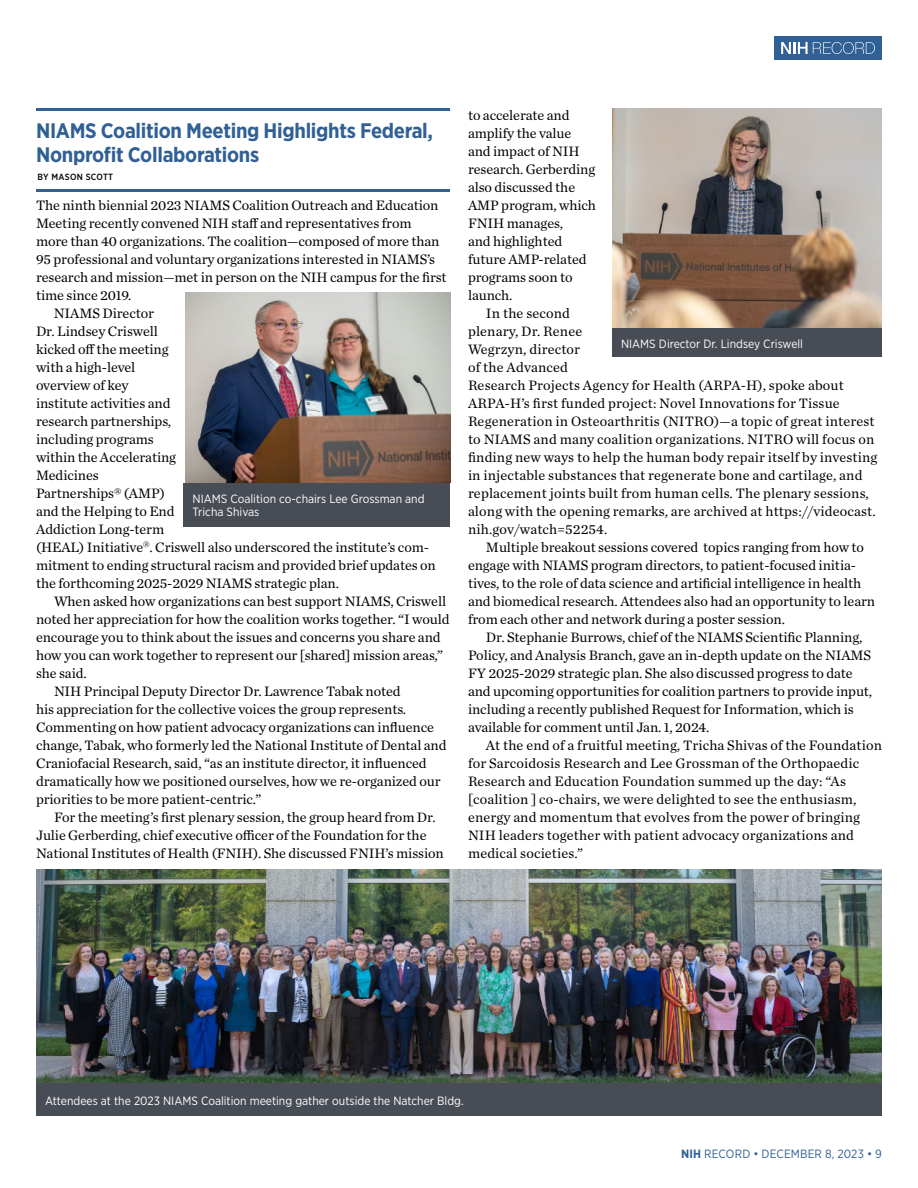
<style>
.page{position:relative;width:918px;height:1188px;background:#fff}
.page>*{position:absolute;margin:0;border:0;box-sizing:border-box;transform-origin:0 0}
.Head_1_Line_Rules_with_byline{font:700 21px/24px "Gotham Narrow";letter-spacing:-.015em;color:#316094}
.Body_1{font:14.25px/18px "Chronicle Text G1";letter-spacing:-.005em;color:#000}
.Body_1_paragraph_1{font:14.25px/18px "Chronicle Text G1";letter-spacing:-.005em;color:#000}
.Photo_caption_reverse{font:12px/13.5px "Gotham Narrow";color:#fff}
.t1{font:12px "Gotham Narrow";letter-spacing:.01em;color:#316094}
.Byline{font:500 9px "Gotham Narrow";letter-spacing:.03em;color:#000}
.s1{font-weight:700}
</style>
<div class="page">
<div style="left:774px;top:36px;width:108px;height:24px;background:#316094"></div>
<svg style="left:781px;top:42px;width:94px;height:12px"></svg>
<hr style="left:36px;top:108px;width:414px;height:3px;background:#316094">
<hr style="left:36px;top:189px;width:414px;height:3px;background:#316094">
<img style="left:36px;top:869px;width:846px;height:215px">
<div style="left:36px;top:1084px;width:846px;height:32px;background:#474c55"></div>
<img style="left:185px;top:292px;width:265px;height:191px">
<img style="left:612px;top:108px;width:270px;height:220px">
<div style="left:184px;top:483px;width:266px;height:43px;background:#474c55"></div>
<div style="left:612px;top:328px;width:270px;height:29px;background:#474c55"></div>
<p class="Head_1_Line_Rules_with_byline" style="left:36px;top:118px;width:399px">NIAMS Coalition Meeting Highlights Federal,<br>Nonprofit Collaborations</p>
<p class="Byline" style="left:38px;top:171px;width:77px">BY MASON SCOTT</p>
<p class="Body_1_paragraph_1" style="left:36px;top:195px;width:412px">The ninth biennial 2023 NIAMS Coalition Outreach and Education Meeting recently convened NIH staff and representatives from more than 40 organizations. The coalition—composed of more than 95 professional and voluntary organizations interested in NIAMS’s research and mission—met in person on the NIH campus for the first time since 2019.</p>
<p class="Body_1" style="left:36px;top:303px;width:401px;text-indent:18px">NIAMS Director<br>Dr. Lindsey Criswell<br>kicked off the meeting<br>with a high-level<br>overview of key<br>institute activities and<br>research partnerships,<br>including programs<br>within the Accelerating<br>Medicines<br>Partnerships® (AMP)<br>and the Helping to End<br>Addiction Long-term<br>(HEAL) Initiative<sup>®</sup>. Criswell also underscored the institute’s com&shy;mitment to ending structural racism and provided brief updates on the forthcoming 2025-2029 NIAMS strategic plan.</p>
<p class="Body_1" style="left:36px;top:591px;width:415px;text-indent:18px">When asked how organizations can best support NIAMS, Criswell noted her appreciation for how the coalition works together. “I would encourage you to think about the issues and concerns you share and how you can work together to represent our [shared] mission areas,” she said.</p>
<p class="Body_1" style="left:36px;top:681px;width:412px;text-indent:18px">NIH Principal Deputy Director Dr. Lawrence Tabak noted<br>his appreciation for the collective voices the group represents.<br>Commenting on how patient advocacy organizations can influence change, Tabak, who formerly led the National Institute of Dental and Craniofacial Research, said, “as an institute director, it influenced dramatically how we positioned ourselves, how we re-organized our priorities to be more patient-centric.”</p>
<p class="Body_1" style="left:36px;top:807px;width:409px;text-indent:18px">For the meeting’s first plenary session, the group heard from Dr.<br>Julie Gerberding, chief executive officer of the Foundation for the<br>National Institutes of Health (FNIH). She discussed FNIH’s mission</p>
<p class="Photo_caption_reverse" style="left:193px;top:491px;width:233px">NIAMS Coalition co-chairs Lee Grossman and<br>Tricha Shivas</p>
<p class="Body_1" style="left:468px;top:105px;width:130px">to accelerate and amplify the value and impact of NIH research. Gerberding also discussed the<br>AMP program, which<br>FNIH manages,<br>and highlighted future AMP-related programs soon to launch.</p>
<p class="Body_1" style="left:468px;top:303px;width:411px;text-indent:18px">In the second<br>plenary, Dr. Renee<br>Wegrzyn, director<br>of the Advanced<br>Research Projects Agency for Health (ARPA-H), spoke about ARPA-H’s first funded project: Novel Innovations for Tissue Regeneration in Osteoarthritis (NITRO)—a topic of great interest to NIAMS and many coalition organizations. NITRO will focus on finding new ways to help the human body repair itself by investing in injectable substances that regenerate bone and cartilage, and replacement joints built from human cells. The plenary sessions, along with the opening remarks, are archived at https://videocast. nih.gov/watch=52254.</p>
<p class="Body_1" style="left:468px;top:537px;width:409px;text-indent:18px">Multiple breakout sessions covered topics ranging from how to engage with NIAMS program directors, to patient-focused initia&shy;tives, to the role of data science and artificial intelligence in health and biomedical research. Attendees also had an opportunity to learn from each other and network during a poster session.</p>
<p class="Body_1" style="left:468px;top:627px;width:406px;text-indent:18px">Dr. Stephanie Burrows, chief of the NIAMS Scientific Planning, Policy, and Analysis Branch, gave an in-depth update on the NIAMS FY 2025-2029 strategic plan. She also discussed progress to date and upcoming opportunities for coalition partners to provide input, including a recently published Request for Information, which is available for comment until Jan. 1, 2024.</p>
<p class="Body_1" style="left:468px;top:735px;width:416px;text-indent:18px">At the end of a fruitful meeting, Tricha Shivas of the Foundation for Sarcoidosis Research and Lee Grossman of the Orthopaedic Research and Education Foundation summed up the day: “As [coalition ] co-chairs, we were delighted to see the enthusiasm, energy and momentum that evolves from the power of bringing NIH leaders together with patient advocacy organizations and medical societies.”</p>
<p class="Photo_caption_reverse" style="left:621px;top:336px;width:184px">NIAMS Director Dr. Lindsey Criswell</p>
<p class="Photo_caption_reverse" style="left:45px;top:1093px;width:420px">Attendees at the 2023 NIAMS Coalition meeting gather outside the Natcher Bldg.</p>
<p class="t1" style="left:681px;top:1146px;width:202px"><span class="s1">NIH</span> RECORD • DECEMBER 8, 2023 • 9</p>
</div>
